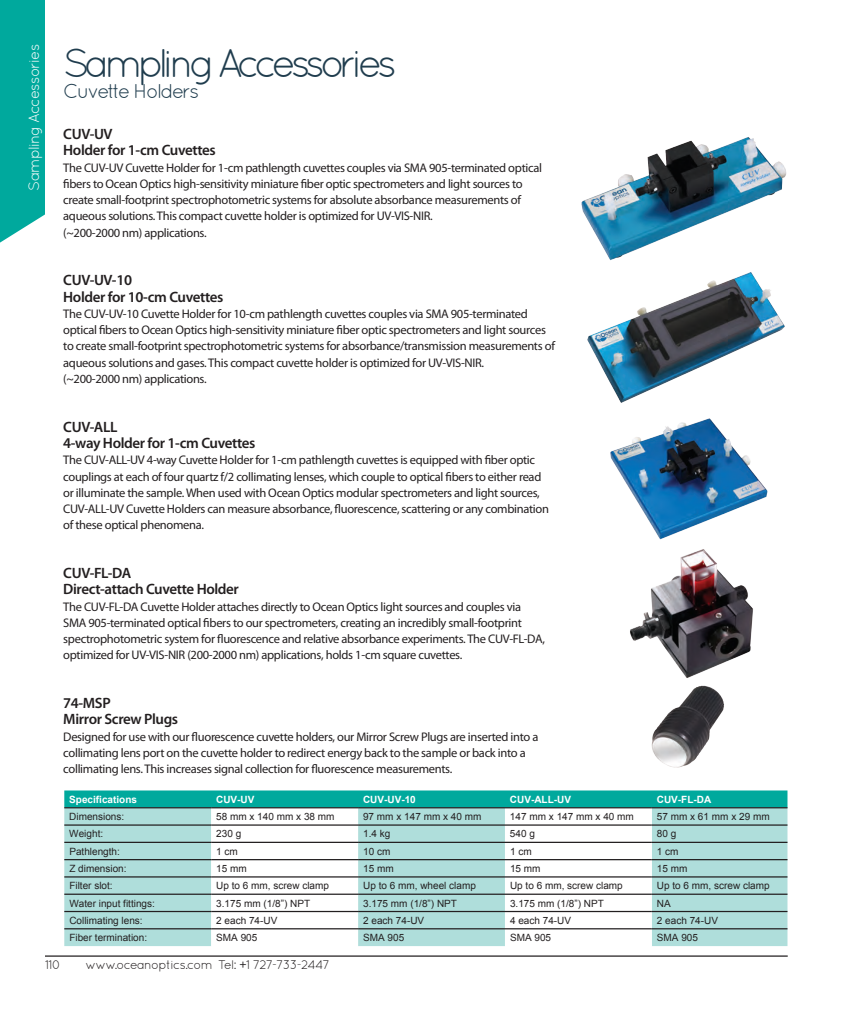
<style>
.page{position:relative;width:855px;height:1013px;background:#fff}
.page>*{position:absolute;margin:0;border:0;box-sizing:border-box;transform-origin:0 0}
.t1{font:40px "Quicksand";letter-spacing:-.125em;color:#203d4e}
.t2{font:20px "Quicksand";letter-spacing:-.08em;color:#203d4e}
.t3{font:600 15px/16.2px "Myriad Pro";letter-spacing:-.025em;color:#231f20}
.t4{font:15px "Quicksand";letter-spacing:-.05em;color:#fff}
.t5{font:12.5px/16.2px "Myriad Pro";letter-spacing:-.025em;color:#231f20}
.t6{font:12.5px "Quicksand";letter-spacing:-.05em;color:#231f20}
.t7{font:10px "Arial";color:#231f20}
.t8{font:700 10px "Arial";color:#fff}
</style>
<div class="page">
<hr style="left:45px;top:955px;width:743px;height:1px;background:#231f20">
<div style="left:0;top:0;width:45px;height:242px;background:#00a99d"></div>
<img style="left:581px;top:137px;width:206px;height:124px">
<img style="left:587px;top:272px;width:198px;height:131px">
<img style="left:630px;top:549px;width:123px;height:127px">
<img style="left:610px;top:418px;width:158px;height:122px">
<div style="left:64px;top:790px;width:723px;height:17px;background:#00a99d"></div>
<div style="left:64px;top:808px;width:723px;height:138px;background:#afdedb"></div>
<svg style="left:211px;top:808px;width:441px;height:138px"></svg>
<hr style="left:64px;top:807px;width:147px;height:1px;background:#231f20">
<hr style="left:211px;top:807px;width:147px;height:1px;background:#231f20">
<hr style="left:358px;top:807px;width:147px;height:1px;background:#231f20">
<hr style="left:505px;top:807px;width:147px;height:1px;background:#231f20">
<hr style="left:652px;top:807px;width:135px;height:1px;background:#231f20">
<hr style="left:64px;top:824px;width:147px;height:1px;background:#231f20">
<hr style="left:211px;top:824px;width:147px;height:1px;background:#231f20">
<hr style="left:358px;top:824px;width:147px;height:1px;background:#231f20">
<hr style="left:505px;top:824px;width:147px;height:1px;background:#231f20">
<hr style="left:652px;top:824px;width:135px;height:1px;background:#231f20">
<hr style="left:64px;top:841px;width:147px;height:2px;background:#231f20">
<hr style="left:211px;top:841px;width:147px;height:2px;background:#231f20">
<hr style="left:358px;top:841px;width:147px;height:2px;background:#231f20">
<hr style="left:505px;top:841px;width:147px;height:2px;background:#231f20">
<hr style="left:652px;top:841px;width:135px;height:2px;background:#231f20">
<hr style="left:64px;top:859px;width:147px;height:1px;background:#231f20">
<hr style="left:211px;top:859px;width:147px;height:1px;background:#231f20">
<hr style="left:358px;top:859px;width:147px;height:1px;background:#231f20">
<hr style="left:505px;top:859px;width:147px;height:1px;background:#231f20">
<hr style="left:652px;top:859px;width:135px;height:1px;background:#231f20">
<hr style="left:64px;top:876px;width:147px;height:1px;background:#231f20">
<hr style="left:211px;top:876px;width:147px;height:1px;background:#231f20">
<hr style="left:358px;top:876px;width:147px;height:1px;background:#231f20">
<hr style="left:505px;top:876px;width:147px;height:1px;background:#231f20">
<hr style="left:652px;top:876px;width:135px;height:1px;background:#231f20">
<hr style="left:64px;top:893px;width:147px;height:1px;background:#231f20">
<hr style="left:211px;top:893px;width:147px;height:1px;background:#231f20">
<hr style="left:358px;top:893px;width:147px;height:1px;background:#231f20">
<hr style="left:505px;top:893px;width:147px;height:1px;background:#231f20">
<hr style="left:652px;top:893px;width:135px;height:1px;background:#231f20">
<hr style="left:64px;top:910px;width:147px;height:2px;background:#231f20">
<hr style="left:211px;top:910px;width:147px;height:2px;background:#231f20">
<hr style="left:358px;top:910px;width:147px;height:2px;background:#231f20">
<hr style="left:505px;top:910px;width:147px;height:2px;background:#231f20">
<hr style="left:652px;top:910px;width:135px;height:2px;background:#231f20">
<hr style="left:64px;top:928px;width:147px;height:1px;background:#231f20">
<hr style="left:211px;top:928px;width:147px;height:1px;background:#231f20">
<hr style="left:358px;top:928px;width:147px;height:1px;background:#231f20">
<hr style="left:505px;top:928px;width:147px;height:1px;background:#231f20">
<hr style="left:652px;top:928px;width:135px;height:1px;background:#231f20">
<img style="left:651px;top:676px;width:73px;height:92px">
<p class="t4" style="left:25px;top:191px;width:148px;rotate:-90deg">Sampling Accessories</p>
<h1 class="t1" style="left:63px;top:40px;width:335px">Sampling Accessories</h1>
<h2 class="t2" style="left:63px;top:79px;width:138px">Cuvette Holders</h2>
<p class="t3" style="left:63px;top:125px;width:154px">CUV-UV<br>Holder for 1-cm Cuvettes</p>
<p class="t5" style="left:63px;top:159px;width:480px">The CUV-UV Cuvette Holder for 1-cm pathlength cuvettes couples via SMA 905-terminated optical fibers to Ocean Optics high-sensitivity miniature fiber optic spectrometers and light sources to create small-footprint spectrophotometric systems for absolute absorbance measurements of aqueous solutions. This compact cuvette holder is optimized for UV-VIS-NIR.<br>(~200-2000 nm) applications.</p>
<p class="t3" style="left:63px;top:272px;width:162px">CUV-UV-10<br>Holder for 10-cm Cuvettes</p>
<p class="t5" style="left:63px;top:305px;width:493px">The CUV-UV-10 Cuvette Holder for 10-cm pathlength cuvettes couples via SMA 905-terminated optical fibers to Ocean Optics high-sensitivity miniature fiber optic spectrometers and light sources to create small-footprint spectrophotometric systems for absorbance/transmission measurements of aqueous solutions and gases. This compact cuvette holder is optimized for UV-VIS-NIR.<br>(~200-2000 nm) applications.</p>
<p class="t3" style="left:63px;top:418px;width:194px">CUV-ALL<br>4-way Holder for 1-cm Cuvettes</p>
<p class="t5" style="left:63px;top:452px;width:487px">The CUV-ALL-UV 4-way Cuvette Holder for 1-cm pathlength cuvettes is equipped with fiber optic couplings at each of four quartz f/2 collimating lenses, which couple to optical fibers to either read or illuminate the sample. When used with Ocean Optics modular spectrometers and light sources, CUV-ALL-UV Cuvette Holders can measure absorbance, fluorescence, scattering or any combination of these optical phenomena.</p>
<p class="t3" style="left:63px;top:564px;width:177px">CUV-FL-DA<br>Direct-attach Cuvette Holder</p>
<p class="t5" style="left:63px;top:598px;width:483px">The CUV-FL-DA Cuvette Holder attaches directly to Ocean Optics light sources and couples via SMA 905-terminated optical fibers to our spectrometers, creating an incredibly small-footprint spectrophotometric system for fluorescence and relative absorbance experiments. The CUV-FL-DA, optimized for UV-VIS-NIR (200-2000 nm) applications, holds 1-cm square cuvettes.</p>
<p class="t3" style="left:63px;top:694px;width:116px">74-MSP<br>Mirror Screw Plugs</p>
<p class="t5" style="left:63px;top:728px;width:477px">Designed for use with our fluorescence cuvette holders, our Mirror Screw Plugs are inserted into a collimating lens port on the cuvette holder to redirect energy back to the sample or back into a collimating lens. This increases signal collection for fluorescence measurements.</p>
<p class="t8" style="left:69px;top:792px;width:69px">Specifications</p>
<p class="t8" style="left:216px;top:792px;width:40px">CUV-UV</p>
<p class="t8" style="left:363px;top:792px;width:54px">CUV-UV-10</p>
<p class="t8" style="left:510px;top:792px;width:63px">CUV-ALL-UV</p>
<p class="t8" style="left:657px;top:792px;width:56px">CUV-FL-DA</p>
<p class="t7" style="left:69px;top:810px;width:57px">Dimensions:</p>
<p class="t7" style="left:216px;top:810px;width:120px">58 mm x 140 mm x 38 mm</p>
<p class="t7" style="left:363px;top:810px;width:120px">97 mm x 147 mm x 40 mm</p>
<p class="t7" style="left:510px;top:810px;width:125px">147 mm x 147 mm x 40 mm</p>
<p class="t7" style="left:657px;top:810px;width:114px">57 mm x 61 mm x 29 mm</p>
<p class="t7" style="left:69px;top:827px;width:35px">Weight:</p>
<p class="t7" style="left:216px;top:827px;width:27px">230 g</p>
<p class="t7" style="left:363px;top:827px;width:29px">1.4 kg</p>
<p class="t7" style="left:510px;top:827px;width:27px">540 g</p>
<p class="t7" style="left:657px;top:827px;width:21px">80 g</p>
<p class="t7" style="left:69px;top:844px;width:52px">Pathlength:</p>
<p class="t7" style="left:216px;top:844px;width:23px">1 cm</p>
<p class="t7" style="left:363px;top:844px;width:29px">10 cm</p>
<p class="t7" style="left:510px;top:844px;width:23px">1 cm</p>
<p class="t7" style="left:657px;top:844px;width:23px">1 cm</p>
<p class="t7" style="left:69px;top:861px;width:59px">Z dimension:</p>
<p class="t7" style="left:216px;top:861px;width:32px">15 mm</p>
<p class="t7" style="left:363px;top:861px;width:32px">15 mm</p>
<p class="t7" style="left:510px;top:861px;width:32px">15 mm</p>
<p class="t7" style="left:657px;top:861px;width:32px">15 mm</p>
<p class="t7" style="left:69px;top:879px;width:45px">Filter slot:</p>
<p class="t7" style="left:216px;top:879px;width:114px">Up to 6 mm, screw clamp</p>
<p class="t7" style="left:363px;top:879px;width:114px">Up to 6 mm, wheel clamp</p>
<p class="t7" style="left:510px;top:879px;width:114px">Up to 6 mm, screw clamp</p>
<p class="t7" style="left:657px;top:879px;width:114px">Up to 6 mm, screw clamp</p>
<p class="t7" style="left:69px;top:896px;width:87px">Water input fittings:</p>
<p class="t7" style="left:216px;top:896px;width:95px">3.175 mm (1/8”) NPT</p>
<p class="t7" style="left:363px;top:896px;width:95px">3.175 mm (1/8”) NPT</p>
<p class="t7" style="left:510px;top:896px;width:95px">3.175 mm (1/8”) NPT</p>
<p class="t7" style="left:657px;top:896px;width:15px">NA</p>
<p class="t7" style="left:69px;top:913px;width:75px">Collimating lens:</p>
<p class="t7" style="left:216px;top:913px;width:63px">2 each 74-UV</p>
<p class="t7" style="left:363px;top:913px;width:63px">2 each 74-UV</p>
<p class="t7" style="left:510px;top:913px;width:63px">4 each 74-UV</p>
<p class="t7" style="left:657px;top:913px;width:63px">2 each 74-UV</p>
<p class="t7" style="left:69px;top:931px;width:79px">Fiber termination:</p>
<p class="t7" style="left:216px;top:931px;width:43px">SMA 905</p>
<p class="t7" style="left:363px;top:931px;width:43px">SMA 905</p>
<p class="t7" style="left:510px;top:931px;width:43px">SMA 905</p>
<p class="t7" style="left:657px;top:931px;width:43px">SMA 905</p>
<p class="t6" style="left:45px;top:957px;width:18px">110</p>
<p class="t6" style="left:85px;top:957px;width:246px">www.oceanoptics.com Tel: +1 727-733-2447</p>
</div>
